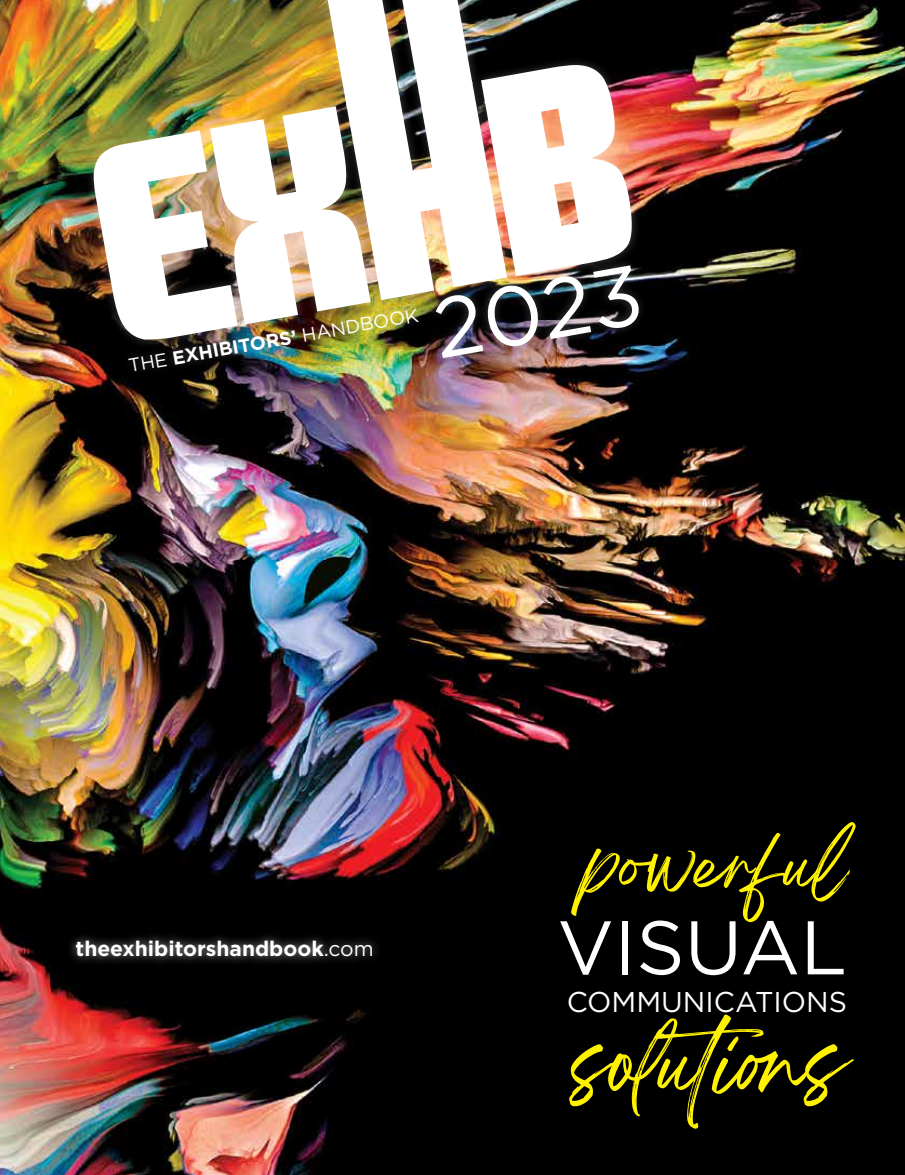
<style>
.page{position:relative;width:905px;height:1175px;background:#fff}
.page>*{position:absolute;margin:0;border:0;box-sizing:border-box;transform-origin:0 0}
.t1{font:84px "Gotham";color:#fff}
.t2{font:76.95px "Breathing Personal Use";color:#fff200}
.t3{font:75.75px "Gotham";color:#fff}
.t4{font:62.55px "Breathing Personal Use";color:#fff200}
.t5{font:28.65px "Gotham";color:#fff}
.t6{font:700 21px "Gotham";color:#fff}
.t7{font:18.9px "Gotham";color:#fff}
.s1{font-weight:700}
.s2{font-weight:400}
</style>
<div class="page">
<img style="left:0;top:0;width:904px;height:1174px">
<div style="left:0;top:0;width:641px;height:349px;background:#fff;opacity:.25"></div>
<img style="left:93px;top:0;width:559px;height:383px">
<div style="left:67px;top:931px;width:314px;height:34px;background:#fff;opacity:.6"></div>
<p class="t7" style="left:126px;top:354px;width:296px;rotate:-10deg">THE <span class="s1">EXHIBITORS’</span> HANDBOOK</p>
<h1 class="t1" style="left:424px;top:276px;width:213px;rotate:-10deg">2023</h1>
<p class="t6" style="left:76px;top:936px;width:299px">theexhibitorshandbook<span class="s2">.com</span></p>
<h3 class="t4" style="left:584px;top:846px;width:264px">powerful</h3>
<h3 class="t3" style="left:557px;top:899px;width:291px">VISUAL</h3>
<h3 class="t5" style="left:566px;top:983px;width:282px">COMMUNICATIONS</h3>
<h2 class="t2" style="left:571px;top:1040px;width:277px">solutions</h2>
</div>
